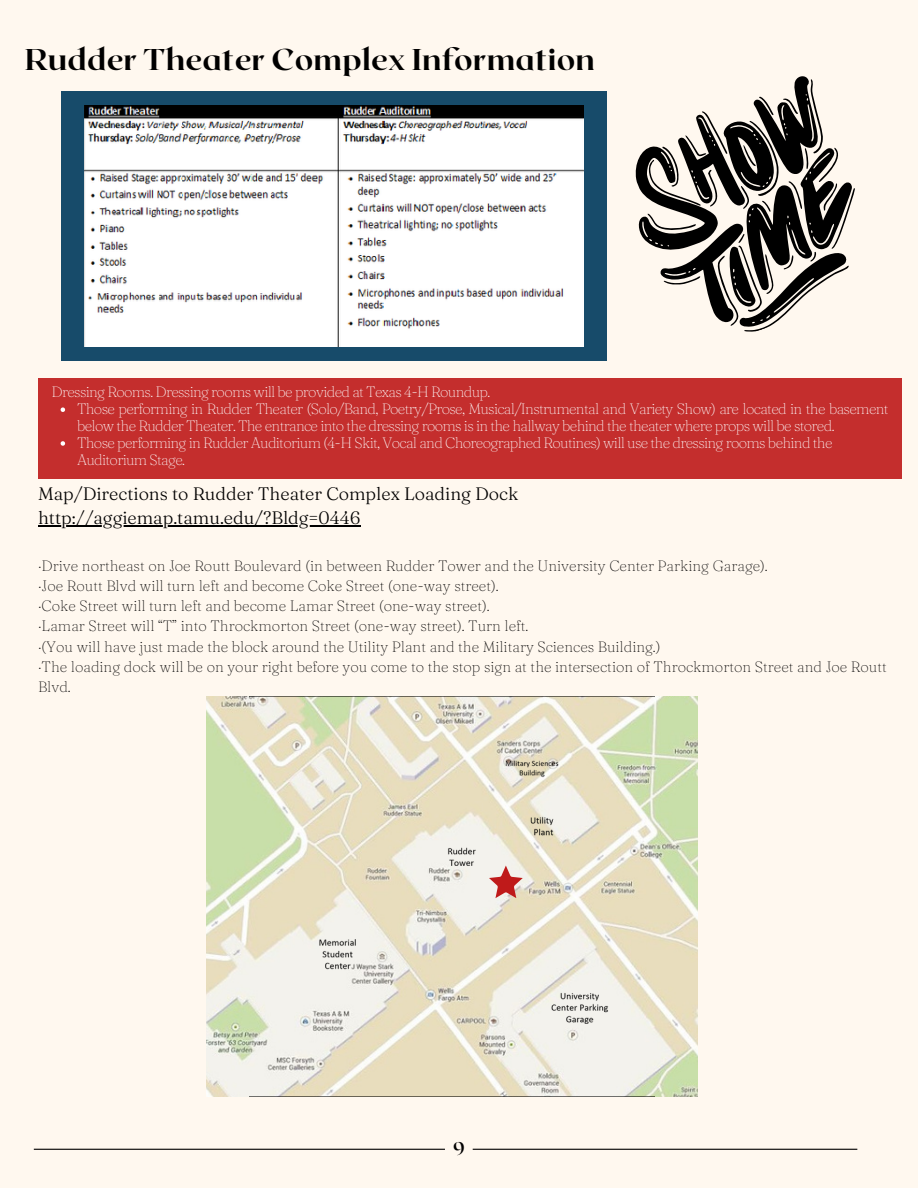
<style>
.page{position:relative;width:918px;height:1188px;background:#fff8ef}
.page>*{position:absolute;margin:0;border:0;box-sizing:border-box;transform-origin:0 0}
.t1{font:800 30px "Roxborough CF";letter-spacing:.01em;color:#000}
.t2{font:700 18.3px "Roxborough CF";color:#000}
.t3{font:300 18px "Fraunces 9 pt";color:#000}
.t4{font:100 15px/20.2px "Fraunces 9 pt";color:#000}
.t5{font:100 15px/16.8px "Fraunces 9 pt";letter-spacing:-.045em;color:#fff}
</style>
<div class="page">
<img style="left:207px;top:696px;width:490px;height:401px">
<img style="left:249px;top:696px;width:405px;height:401px">
<svg style="left:489px;top:866px;width:34px;height:32px"></svg>
<svg style="left:635px;top:76px;width:220px;height:256px"></svg>
<hr style="left:34px;top:1149px;width:823px;height:1px;background:#000">
<div style="left:61px;top:92px;width:546px;height:269px;background:#174b6a"></div>
<img style="left:84px;top:105px;width:500px;height:242px">
<hr style="left:38px;top:526px;width:322px;height:1px;background:#000">
<div style="left:445px;top:1134px;width:28px;height:29px;background:#fff8ef;border-radius:7px"></div>
<div style="left:38px;top:378px;width:864px;height:101px;background:#c42e2d"></div>
<svg style="left:61px;top:407px;width:4px;height:5px"></svg>
<svg style="left:61px;top:441px;width:4px;height:5px"></svg>
<p class="t1" style="left:25px;top:40px;width:572px">Rudder Theater Complex Information</p>
<p class="t5" style="left:52px;top:384px;width:440px">Dressing Rooms. Dressing rooms will be provided at Texas 4-H Roundup.</p>
<p class="t5" style="left:77px;top:400px;width:813px">Those performing in Rudder Theater (Solo/Band, Poetry/Prose, Musical/Instrumental and Variety Show) are located in the basement below the Rudder Theater. The entrance into the dressing rooms is in the hallway behind the theater where props will be stored.</p>
<p class="t5" style="left:77px;top:434px;width:757px">Those performing in Rudder Auditorium (4-H Skit, Vocal and Choreographed Routines) will use the dressing rooms behind the<br>Auditorium Stage.</p>
<p class="t3" style="left:38px;top:482px;width:482px">Map/Directions to Rudder Theater Complex Loading Dock</p>
<p class="t3" style="left:38px;top:507px;width:324px">http://aggiemap.tamu.edu/?Bldg=0446</p>
<p class="t4" style="left:38px;top:555px;width:731px">·Drive northeast on Joe Routt Boulevard (in between Rudder Tower and the University Center Parking Garage).</p>
<p class="t4" style="left:38px;top:575px;width:462px">·Joe Routt Blvd will turn left and become Coke Street (one-way street).</p>
<p class="t4" style="left:38px;top:595px;width:453px">·Coke Street will turn left and become Lamar Street (one-way street).</p>
<p class="t4" style="left:38px;top:616px;width:492px">·Lamar Street will “T” into Throckmorton Street (one-way street). Turn left.</p>
<p class="t4" style="left:38px;top:636px;width:624px">·(You will have just made the block around the Utility Plant and the Military Sciences Building.)</p>
<p class="t4" style="left:38px;top:656px;width:850px">·The loading dock will be on your right before you come to the stop sign at the intersection of Throckmorton Street and Joe Routt<br>Blvd.</p>
<p class="t2" style="left:453px;top:1137px;width:13px">9</p>
</div>
